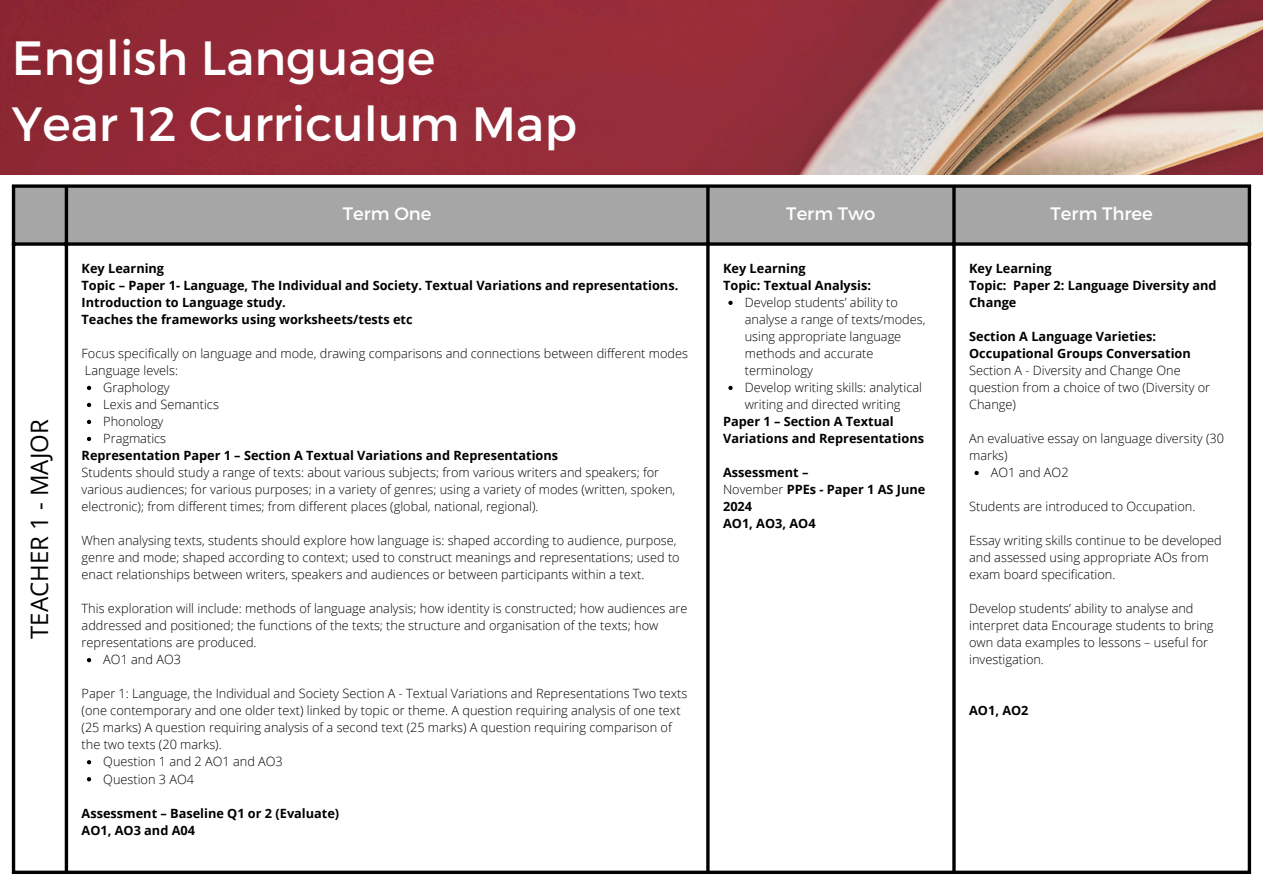
<style>
.page{position:relative;width:1263px;height:894px;background:#fff}
.page>*{position:absolute;margin:0;border:0;box-sizing:border-box;transform-origin:0 0}
.t1{font:48px/66.3px "Montserrat";color:#fff}
.t2{font:24px "Open Sans";color:#000}
.t3{font:18px "Montserrat";color:#fff}
.t4{font:300 12.75px/17px "Open Sans";color:#000}
.t5{font:700 12.75px/17px "Open Sans";color:#000}
.s1{font-weight:700}
.s2{font-weight:300}
</style>
<div class="page">
<div style="left:15px;top:188px;width:1233px;height:54px;background:#a6a6a6"></div>
<svg style="left:87px;top:385px;width:4px;height:5px"></svg>
<svg style="left:87px;top:402px;width:4px;height:5px"></svg>
<svg style="left:87px;top:419px;width:4px;height:5px"></svg>
<svg style="left:87px;top:436px;width:4px;height:5px"></svg>
<svg style="left:87px;top:658px;width:4px;height:4px"></svg>
<svg style="left:87px;top:760px;width:4px;height:4px"></svg>
<svg style="left:87px;top:777px;width:4px;height:4px"></svg>
<svg style="left:728px;top:300px;width:5px;height:5px"></svg>
<svg style="left:728px;top:385px;width:5px;height:5px"></svg>
<svg style="left:974px;top:470px;width:5px;height:5px"></svg>
<hr style="left:12px;top:188px;width:3px;height:682px;background:#000">
<hr style="left:65px;top:188px;width:3px;height:682px;background:#000">
<svg style="left:706px;top:188px;width:4px;height:682px"></svg>
<svg style="left:952px;top:188px;width:4px;height:682px"></svg>
<hr style="left:1248px;top:188px;width:3px;height:682px;background:#000">
<svg style="left:12px;top:184px;width:1239px;height:4px;fill:#000"></svg>
<svg style="left:15px;top:242px;width:1233px;height:4px;fill:#000"></svg>
<hr style="left:12px;top:870px;width:1239px;height:3px;background:#000">
<img style="left:0;top:0;width:1263px;height:174px">
<p class="t1" style="left:12px;top:22px;width:567px">English Language<br>Year 12 Curriculum Map</p>
<p class="t2" style="left:22px;top:639px;width:221px;rotate:-90deg">TEACHER 1 - MAJOR</p>
<p class="t3" style="left:343px;top:202px;width:90px">Term One</p>
<h1 class="t3" style="left:786px;top:202px;width:91px">Term Two</h1>
<p class="t3" style="left:1050px;top:202px;width:104px">Term Three</p>
<p class="t5" style="left:82px;top:259px;width:84px">Key Learning</p>
<p class="t5" style="left:82px;top:276px;width:598px">Topic – Paper 1- Language, The Individual and Society. Textual Variations and representations.</p>
<p class="t5" style="left:82px;top:293px;width:206px">Introduction to Language study.</p>
<p class="t5" style="left:82px;top:310px;width:333px">Teaches the frameworks using worksheets/tests etc</p>
<p class="t4" style="left:82px;top:344px;width:608px">Focus specifically on language and mode, drawing comparisons and connections between different modes</p>
<p class="t4" style="left:85px;top:361px;width:95px">Language levels:</p>
<p class="t4" style="left:103px;top:378px;width:68px">Graphology</p>
<p class="t4" style="left:103px;top:395px;width:117px">Lexis and Semantics</p>
<p class="t4" style="left:103px;top:412px;width:62px">Phonology</p>
<p class="t4" style="left:103px;top:429px;width:64px">Pragmatics</p>
<p class="t5" style="left:82px;top:446px;width:478px">Representation Paper 1 – Section A Textual Variations and Representations</p>
<p class="t4" style="left:82px;top:463px;width:595px">Students should study a range of texts: about various subjects; from various writers and speakers; for various audiences; for various purposes; in a variety of genres; using a variety of modes (written, spoken, electronic); from different times; from different places (global, national, regional).</p>
<p class="t4" style="left:82px;top:531px;width:600px">When analysing texts, students should explore how language is: shaped according to audience, purpose, genre and mode; shaped according to context; used to construct meanings and representations; used to enact relationships between writers, speakers and audiences or between participants within a text.</p>
<p class="t4" style="left:82px;top:599px;width:607px">This exploration will include: methods of language analysis; how identity is constructed; how audiences are addressed and positioned; the functions of the texts; the structure and organisation of the texts; how representations are produced.</p>
<p class="t4" style="left:103px;top:650px;width:79px">AO1 and AO3</p>
<p class="t4" style="left:82px;top:684px;width:607px">Paper 1: Language, the Individual and Society Section A - Textual Variations and Representations Two texts (one contemporary and one older text) linked by topic or theme. A question requiring analysis of one text (25 marks) A question requiring analysis of a second text (25 marks) A question requiring comparison of the two texts (20 marks).</p>
<p class="t4" style="left:103px;top:752px;width:181px">Question 1 and 2 AO1 and AO3</p>
<p class="t4" style="left:103px;top:769px;width:92px">Question 3 AO4</p>
<p class="t5" style="left:82px;top:803px;width:259px">Assessment – Baseline Q1 or 2 (Evaluate)</p>
<p class="t5" style="left:82px;top:820px;width:115px">AO1, AO3 and A04</p>
<p class="t5" style="left:723px;top:259px;width:84px">Key Learning</p>
<p class="t5" style="left:723px;top:276px;width:149px">Topic: Textual Analysis:</p>
<p class="t4" style="left:745px;top:293px;width:155px">Develop students’ ability to</p>
<p class="t4" style="left:745px;top:310px;width:182px">analyse a range of texts/modes, using appropriate language methods and accurate terminology<br>Develop writing skills: analytical</p>
<p class="t4" style="left:723px;top:395px;width:179px;text-indent:22px">writing and directed writing<br><span class="s1">Paper 1 – Section A Textual</span></p>
<p class="t5" style="left:723px;top:429px;width:202px">Variations and Representations</p>
<p class="t5" style="left:723px;top:463px;width:87px">Assessment –</p>
<p class="t5" style="left:723px;top:480px;width:204px"><span class="s2">November</span> PPEs - Paper 1 AS June</p>
<p class="t5" style="left:723px;top:497px;width:94px">2024<br>AO1, AO3, AO4</p>
<p class="t5" style="left:969px;top:259px;width:84px">Key Learning</p>
<p class="t5" style="left:969px;top:276px;width:39px">Topic:</p>
<p class="t5" style="left:969px;top:276px;width:249px;text-indent:44px">Paper 2: Language Diversity and<br>Change</p>
<p class="t5" style="left:969px;top:327px;width:223px">Section A Language Varieties:<br>Occupational Groups Conversation</p>
<p class="t4" style="left:969px;top:361px;width:243px">Section A - Diversity and Change One question from a choice of two (Diversity or<br>Change)</p>
<p class="t4" style="left:969px;top:429px;width:256px">An evaluative essay on language diversity (30 marks)</p>
<p class="t4" style="left:991px;top:463px;width:79px">AO1 and AO2</p>
<p class="t4" style="left:969px;top:497px;width:228px">Students are introduced to Occupation.</p>
<p class="t4" style="left:969px;top:531px;width:254px">Essay writing skills continue to be developed and assessed using appropriate AOs from exam board specification.</p>
<p class="t4" style="left:969px;top:599px;width:246px">Develop students’ ability to analyse and interpret data Encourage students to bring own data examples to lessons – useful for investigation.</p>
<p class="t5" style="left:969px;top:701px;width:61px">AO1, AO2</p>
</div>
